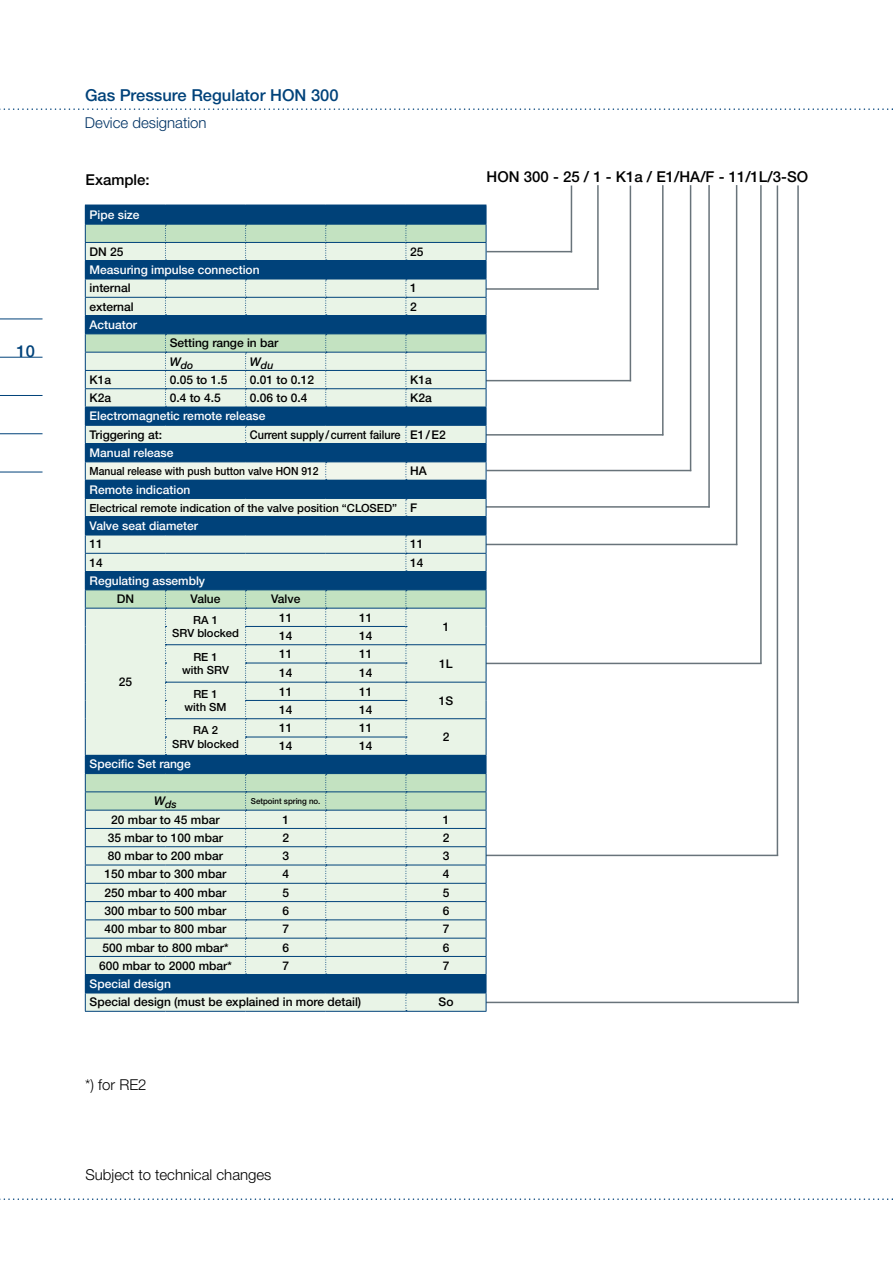
<style>
.page{position:relative;width:893px;height:1263px;background:#fff}
.page>*{position:absolute;margin:0;border:0;box-sizing:border-box;transform-origin:0 0}
.t1{font:500 16.5px "Helvetica Neue LTW1 G";color:#00427a}
.t2{font:500 15px "Helvetica Neue LTW1 G";color:#000}
.t3{font:300 15px "Helvetica Neue LTW1 G";color:#000}
.t4{font:300 15px "Helvetica Neue LTW1 G";color:#003365}
.t5{font:500 12px "Helvetica Neue LTW1 G";color:#000}
.t6{font:500 12px "Helvetica Neue LTW1 G";color:#fff}
.t7{font:500 12px "Helvetica Neue LTW1 G";color:#000;scale:.91 1}
.t8{font:500 11.25px/13.5px "Helvetica Neue LTW1 G";color:#000;text-align:center}
.t9{font:500 11.25px "Helvetica Neue LTW1 G";color:#000;scale:.92 1}
.t10{font:italic 500 10.5px "Helvetica Neue LTW1 G";color:#000}
.t11{font:500 8.25px "Helvetica Neue LTW1 G";color:#000;scale:.96 1}
.s1{font-size:12px}
</style>
<div class="page">
<hr style="left:0;top:319px;width:43px;height:1px;background:#00427a">
<hr style="left:0;top:357px;width:43px;height:1px;background:#00427a">
<hr style="left:0;top:395px;width:43px;height:1px;background:#00427a">
<hr style="left:0;top:433px;width:43px;height:1px;background:#00427a">
<hr style="left:0;top:472px;width:43px;height:1px;background:#00427a">
<svg style="left:0;top:108px;width:893px;height:2px"></svg>
<svg style="left:0;top:1198px;width:893px;height:2px"></svg>
<hr style="left:571px;top:185px;width:1px;height:67px;background:#68737a">
<hr style="left:487px;top:251px;width:85px;height:1px;background:#68737a">
<hr style="left:478px;top:380px;width:153px;height:1px;background:#68737a">
<hr style="left:485px;top:288px;width:114px;height:2px;background:#68737a">
<hr style="left:597px;top:185px;width:2px;height:105px;background:#68737a">
<hr style="left:630px;top:186px;width:1px;height:195px;background:#68737a">
<hr style="left:485px;top:434px;width:178px;height:2px;background:#68737a">
<hr style="left:662px;top:185px;width:2px;height:250px;background:#68737a">
<hr style="left:486px;top:470px;width:205px;height:1px;background:#68737a">
<hr style="left:690px;top:185px;width:1px;height:286px;background:#68737a">
<hr style="left:484px;top:506px;width:226px;height:2px;background:#68737a">
<hr style="left:708px;top:185px;width:2px;height:322px;background:#68737a">
<hr style="left:736px;top:185px;width:1px;height:360px;background:#68737a">
<hr style="left:485px;top:544px;width:252px;height:1px;background:#68737a">
<hr style="left:484px;top:663px;width:278px;height:1px;background:#68737a">
<hr style="left:760px;top:185px;width:2px;height:479px;background:#68737a">
<hr style="left:485px;top:855px;width:293px;height:1px;background:#68737a">
<hr style="left:777px;top:185px;width:1px;height:671px;background:#68737a">
<hr style="left:484px;top:1002px;width:315px;height:1px;background:#68737a">
<hr style="left:797px;top:185px;width:2px;height:818px;background:#68737a">
<hr style="left:85px;top:1011px;width:80px;height:1px;background:#00427a">
<hr style="left:165px;top:1011px;width:81px;height:1px;background:#00427a">
<hr style="left:246px;top:1011px;width:80px;height:1px;background:#00427a">
<hr style="left:326px;top:1011px;width:80px;height:1px;background:#00427a">
<hr style="left:406px;top:1011px;width:80px;height:1px;background:#00427a">
<svg style="left:85px;top:205px;width:402px;height:806px;background:#a5c1c5"></svg>
<h1 class="t1" style="left:17px;top:341px;width:20px">10</h1>
<h1 class="t1" style="left:85px;top:85px;width:255px">Gas Pressure Regulator HON 300</h1>
<p class="t4" style="left:85px;top:113px;width:123px">Device designation</p>
<p class="t2" style="left:86px;top:171px;width:66px">Example:</p>
<p class="t6" style="left:90px;top:207px;width:51px">Pipe size</p>
<p class="t5" style="left:90px;top:244px;width:36px">DN 25</p>
<p class="t5" style="left:410px;top:244px;width:15px">25</p>
<p class="t6" style="left:90px;top:263px;width:172px">Measuring impulse connection</p>
<p class="t5" style="left:90px;top:281px;width:43px">internal</p>
<p class="t5" style="left:410px;top:281px;width:8px">1</p>
<p class="t5" style="left:90px;top:299px;width:46px">external</p>
<p class="t5" style="left:410px;top:299px;width:8px">2</p>
<p class="t6" style="left:90px;top:318px;width:49px">Actuator</p>
<p class="t5" style="left:170px;top:336px;width:110px">Setting range in bar</p>
<p class="t10" style="left:170px;top:359px;width:25px"><sup>W</sup>do</p>
<p class="t10" style="left:250px;top:359px;width:25px"><sup>W</sup>du</p>
<p class="t5" style="left:90px;top:372px;width:23px">K1a</p>
<p class="t5" style="left:170px;top:372px;width:59px">0.05 to 1.5</p>
<p class="t5" style="left:250px;top:372px;width:66px">0.01 to 0.12</p>
<p class="t5" style="left:410px;top:372px;width:23px">K1a</p>
<p class="t5" style="left:90px;top:391px;width:23px">K2a</p>
<p class="t5" style="left:170px;top:391px;width:53px">0.4 to 4.5</p>
<p class="t5" style="left:250px;top:391px;width:59px">0.06 to 0.4</p>
<p class="t5" style="left:410px;top:391px;width:23px">K2a</p>
<p class="t6" style="left:90px;top:409px;width:177px">Electromagnetic remote release</p>
<p class="t5" style="left:90px;top:427px;width:74px">Triggering at:</p>
<p class="t7" style="left:250px;top:427px;width:217px">Current supply/current failure E1/E2</p>
<p class="t6" style="left:90px;top:445px;width:85px">Manual release</p>
<p class="t9" style="left:90px;top:464px;width:251px">Manual release with push button valve HON 912</p>
<p class="t5" style="left:410px;top:464px;width:18px">HA</p>
<p class="t6" style="left:90px;top:482px;width:102px">Remote indication</p>
<p class="t8" style="left:90px;top:501px;width:328px">Electrical remote indication of the valve position “CLOSED” <span class="s1">F</span></p>
<p class="t6" style="left:90px;top:519px;width:110px">Valve seat diameter</p>
<p class="t5" style="left:90px;top:537px;width:15px">11</p>
<p class="t5" style="left:410px;top:537px;width:15px">11</p>
<p class="t5" style="left:90px;top:555px;width:15px">14</p>
<p class="t5" style="left:410px;top:555px;width:15px">14</p>
<p class="t6" style="left:90px;top:573px;width:117px">Regulating assembly</p>
<p class="t5" style="left:117px;top:592px;width:9px">DN</p>
<p class="t5" style="left:191px;top:592px;width:31px">Value</p>
<p class="t5" style="left:271px;top:592px;width:31px">Valve</p>
<p class="t5" style="left:119px;top:674px;width:15px">25</p>
<p class="t8" style="left:172px;top:613px;width:68px">RA 1<br>SRV blocked</p>
<p class="t5" style="left:279px;top:610px;width:15px">11</p>
<p class="t5" style="left:359px;top:610px;width:15px">11</p>
<p class="t5" style="left:279px;top:628px;width:15px">14</p>
<p class="t5" style="left:359px;top:628px;width:15px">14</p>
<p class="t8" style="left:182px;top:650px;width:48px">RE 1 with SRV</p>
<p class="t5" style="left:279px;top:647px;width:15px">11</p>
<p class="t5" style="left:359px;top:647px;width:15px">11</p>
<p class="t5" style="left:279px;top:665px;width:15px">14</p>
<p class="t5" style="left:359px;top:665px;width:15px">14</p>
<p class="t8" style="left:184px;top:687px;width:42px">RE 1 with SM</p>
<p class="t5" style="left:279px;top:684px;width:15px">11</p>
<p class="t5" style="left:359px;top:684px;width:15px">11</p>
<p class="t5" style="left:279px;top:702px;width:15px">14</p>
<p class="t5" style="left:359px;top:702px;width:15px">14</p>
<p class="t8" style="left:172px;top:723px;width:68px">RA 2<br>SRV blocked</p>
<p class="t5" style="left:279px;top:721px;width:15px">11</p>
<p class="t5" style="left:359px;top:721px;width:15px">11</p>
<p class="t5" style="left:279px;top:739px;width:15px">14</p>
<p class="t5" style="left:359px;top:739px;width:15px">14</p>
<p class="t5" style="left:443px;top:619px;width:8px">1</p>
<p class="t5" style="left:439px;top:656px;width:15px">1L</p>
<p class="t5" style="left:439px;top:693px;width:16px">1S</p>
<p class="t5" style="left:443px;top:730px;width:8px">2</p>
<p class="t6" style="left:90px;top:757px;width:103px">specific set range</p>
<p class="t10" style="left:154px;top:798px;width:24px"><sup>W</sup>ds</p>
<p class="t11" style="left:251px;top:796px;width:74px">Setpoint spring no.</p>
<p class="t5" style="left:111px;top:812px;width:110px">20 mbar to 45 mbar</p>
<p class="t5" style="left:282px;top:812px;width:8px">1</p>
<p class="t5" style="left:443px;top:812px;width:8px">1</p>
<p class="t5" style="left:108px;top:830px;width:117px">35 mbar to 100 mbar</p>
<p class="t5" style="left:282px;top:830px;width:8px">2</p>
<p class="t5" style="left:443px;top:830px;width:8px">2</p>
<p class="t5" style="left:108px;top:849px;width:117px">80 mbar to 200 mbar</p>
<p class="t5" style="left:282px;top:849px;width:8px">3</p>
<p class="t5" style="left:443px;top:849px;width:8px">3</p>
<p class="t5" style="left:105px;top:867px;width:123px">150 mbar to 300 mbar</p>
<p class="t5" style="left:282px;top:867px;width:8px">4</p>
<p class="t5" style="left:443px;top:867px;width:8px">4</p>
<p class="t5" style="left:105px;top:885px;width:123px">250 mbar to 400 mbar</p>
<p class="t5" style="left:282px;top:885px;width:8px">5</p>
<p class="t5" style="left:443px;top:885px;width:8px">5</p>
<p class="t5" style="left:105px;top:903px;width:123px">300 mbar to 500 mbar</p>
<p class="t5" style="left:282px;top:903px;width:8px">6</p>
<p class="t5" style="left:443px;top:903px;width:8px">6</p>
<p class="t5" style="left:105px;top:922px;width:123px">400 mbar to 800 mbar</p>
<p class="t5" style="left:282px;top:922px;width:8px">7</p>
<p class="t5" style="left:443px;top:922px;width:8px">7</p>
<p class="t5" style="left:102px;top:940px;width:128px">500 mbar to 800 mbar*</p>
<p class="t5" style="left:282px;top:940px;width:8px">6</p>
<p class="t5" style="left:443px;top:940px;width:8px">6</p>
<p class="t5" style="left:99px;top:958px;width:134px">600 mbar to 2000 mbar*</p>
<p class="t5" style="left:282px;top:958px;width:8px">7</p>
<p class="t5" style="left:443px;top:958px;width:8px">7</p>
<p class="t6" style="left:90px;top:977px;width:83px">Special design</p>
<p class="t5" style="left:90px;top:995px;width:273px">Special design (must be explained in more detail)</p>
<p class="t5" style="left:439px;top:995px;width:16px">So</p>
<p class="t3" style="left:85px;top:1075px;width:63px">*) for RE2</p>
<p class="t3" style="left:85px;top:1165px;width:188px">Subject to technical changes</p>
<p class="t2" style="left:487px;top:168px;width:322px">HON 300 - 25 / 1 - K1a / E1/HA/F - 11/1L/3-SO</p>
</div>
